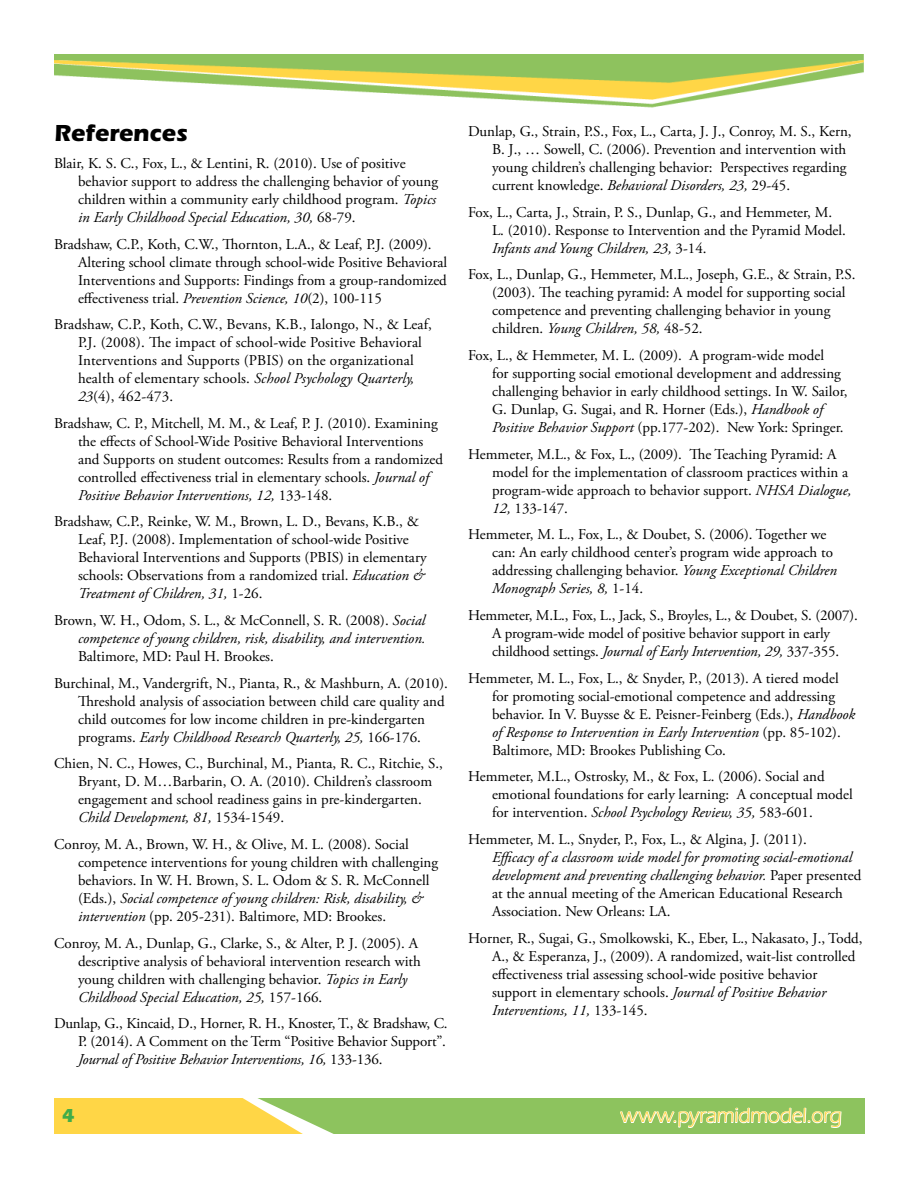
<style>
.page{position:relative;width:918px;height:1188px;background:#fff}
.page>*{position:absolute;margin:0;border:0;box-sizing:border-box;transform-origin:0 0}
.t1{font:700 24px "ITC Eras Std";color:#000}
.t2{font:21px "ITC Eras Std";letter-spacing:-.005em;color:#ffd646}
.t3{font:700 19.5px "ITC Eras Std";color:#41ad49}
.t4{font:15px/18px "Adobe Garamond Pro";color:#000}
.t5{font:italic 15px/18px "Adobe Garamond Pro";color:#000;text-align:right}
.s1{font-style:italic}
.s2{font-style:normal}
</style>
<div class="page">
<img style="left:54px;top:54px;width:810px;height:54px">
<div style="left:8px;top:1037px;width:857px;height:97px;background:#8dc35e"></div>
<svg style="left:8px;top:1098px;width:326px;height:36px;fill:#fff"></svg>
<svg style="left:54px;top:1098px;width:249px;height:36px;background:#f8d753"></svg>
<div style="left:0;top:946px;width:918px;height:152px;background:#fff"></div>
<svg style="left:620px;top:1107px;width:222px;height:21px"></svg>
<h1 class="t1" style="left:54px;top:119px;width:135px">References</h1>
<p class="t4" style="left:78px;top:155px;width:362px;text-indent:-24px">Blair, K. S. C., Fox, L., &amp; Lentini, R. (2010). Use of positive behavior support to address the challenging behavior of young children within a community early childhood program. <span class="s1">Topics in Early Childhood Special Education, 30,</span> 68-79.</p>
<p class="t4" style="left:78px;top:235px;width:371px;text-indent:-24px">Bradshaw, C.P., Koth, C.W., Thornton, L.A., &amp; Leaf, P.J. (2009).<br>Altering school climate through school-wide Positive Behavioral Interventions and Supports: Findings from a group-randomized effectiveness trial. <span class="s1">Prevention Science, 10</span>(2), 100-115</p>
<p class="t4" style="left:78px;top:316px;width:355px;text-indent:-24px">Bradshaw, C.P., Koth, C.W., Bevans, K.B., Ialongo, N., &amp; Leaf, P.J. (2008). The impact of school-wide Positive Behavioral Interventions and Supports (PBIS) on the organizational health of elementary schools. <span class="s1">School Psychology Quarterly, 23</span>(4), 462-473.</p>
<p class="t4" style="left:78px;top:415px;width:366px;text-indent:-24px">Bradshaw, C. P., Mitchell, M. M., &amp; Leaf, P. J. (2010). Examining the effects of School-Wide Positive Behavioral Interventions and Supports on student outcomes: Results from a randomized controlled effectiveness trial in elementary schools. <span class="s1">Journal of Positive Behavior Interventions, 12,</span> 133-148.</p>
<p class="t4" style="left:78px;top:513px;width:350px;text-indent:-24px">Bradshaw, C.P., Reinke, W. M., Brown, L. D., Bevans, K.B., &amp; Leaf, P.J. (2008). Implementation of school-wide Positive Behavioral Interventions and Supports (PBIS) in elementary schools: Observations from a randomized trial. <span class="s1">Education &amp; Treatment of Children, 31,</span> 1-26.</p>
<p class="t5" style="left:54px;top:612px;width:373px"><span class="s2">Brown, W. H., Odom, S. L., &amp; McConnell, S. R. (2008).</span> Social competence of young children, risk, disability, and intervention.</p>
<p class="t4" style="left:54px;top:644px;width:395px;line-height:26.7px;text-indent:24px">Baltimore, MD: Paul H. Brookes.<br>Burchinal, M., Vandergrift, N., Pianta, R., &amp; Mashburn, A. (2010).</p>
<p class="t4" style="left:78px;top:693px;width:368px">Threshold analysis of association between child care quality and child outcomes for low income children in pre-kindergarten programs. <span class="s1">Early Childhood Research Quarterly, 25,</span> 166-176.</p>
<p class="t4" style="left:78px;top:755px;width:366px;text-indent:-24px">Chien, N. C., Howes, C., Burchinal, M., Pianta, R. C., Ritchie, S., Bryant, D. M…Barbarin, O. A. (2010). Children’s classroom engagement and school readiness gains in pre-kindergarten.<br><span class="s1">Child Development, 81,</span> 1534-1549.</p>
<p class="t4" style="left:78px;top:836px;width:362px;text-indent:-24px">Conroy, M. A., Brown, W. H., &amp; Olive, M. L. (2008). Social competence interventions for young children with challenging behaviors. In W. H. Brown, S. L. Odom &amp; S. R. McConnell (Eds.), <span class="s1">Social competence of young children: Risk, disability, &amp; intervention</span> (pp. 205‐231). Baltimore, MD: Brookes.</p>
<p class="t4" style="left:78px;top:934px;width:344px;text-indent:-24px">Conroy, M. A., Dunlap, G., Clarke, S., &amp; Alter, P. J. (2005). A descriptive analysis of behavioral intervention research with young children with challenging behavior. <span class="s1">Topics in Early Childhood Special Education, 25,</span> 157-166.</p>
<p class="t4" style="left:78px;top:1015px;width:371px;text-align:justify;text-indent:-24px">Dunlap, G., Kincaid, D., Horner, R. H., Knoster, T., &amp; Bradshaw, C.<br>P. (2014). A Comment on the Term “Positive Behavior Support”.<br><span class="s1">Journal of Positive Behavior Interventions, 16,</span> 133-136.</p>
<p class="t4" style="left:492px;top:123px;width:361px;text-indent:-24px">Dunlap, G., Strain, P.S., Fox, L., Carta, J. J., Conroy, M. S., Kern, B. J., … Sowell, C. (2006). Prevention and intervention with young children’s challenging behavior: Perspectives regarding current knowledge. <span class="s1">Behavioral Disorders, 23,</span> 29-45.</p>
<p class="t4" style="left:492px;top:204px;width:356px;text-indent:-24px">Fox, L., Carta, J., Strain, P. S., Dunlap, G., and Hemmeter, M.<br>L. (2010). Response to Intervention and the Pyramid Model.<br><span class="s1">Infants and Young Children, 23,</span> 3-14.</p>
<p class="t4" style="left:492px;top:266px;width:365px;text-indent:-24px">Fox, L., Dunlap, G., Hemmeter, M.L., Joseph, G.E., &amp; Strain, P.S. (2003). The teaching pyramid: A model for supporting social competence and preventing challenging behavior in young children. <span class="s1">Young Children, 58,</span> 48-52.</p>
<p class="t4" style="left:492px;top:347px;width:357px;text-indent:-24px">Fox, L., &amp; Hemmeter, M. L. (2009). A program-wide model<br>for supporting social emotional development and addressing challenging behavior in early childhood settings. In W. Sailor, G. Dunlap, G. Sugai, and R. Horner (Eds.), <span class="s1">Handbook of Positive Behavior Support</span> (pp.177-202). New York: Springer.</p>
<p class="t4" style="left:492px;top:445px;width:361px;text-indent:-24px">Hemmeter, M.L., &amp; Fox, L., (2009). The Teaching Pyramid: A model for the implementation of classroom practices within a program-wide approach to behavior support. <span class="s1">NHSA Dialogue, 12,</span> 133-147.</p>
<p class="t4" style="left:492px;top:526px;width:347px;text-indent:-24px">Hemmeter, M. L., Fox, L., &amp; Doubet, S. (2006). Together we can: An early childhood center’s program wide approach to addressing challenging behavior. <span class="s1">Young Exceptional Children Monograph Series, 8,</span> 1-14.</p>
<p class="t4" style="left:468px;top:607px;width:391px;text-align:center">Hemmeter, M.L., Fox, L., Jack, S., Broyles, L., &amp; Doubet, S. (2007).<br>A program-wide model of positive behavior support in early childhood settings. <span class="s1">Journal of Early Intervention, 29,</span> 337-355.</p>
<p class="t4" style="left:492px;top:669px;width:365px;text-indent:-24px">Hemmeter, M. L., Fox, L., &amp; Snyder, P., (2013). A tiered model for promoting social-emotional competence and addressing behavior. In V. Buysse &amp; E. Peisner-Feinberg (Eds.), <span class="s1">Handbook of Response to Intervention in Early Intervention</span> (pp. 85-102).<br>Baltimore, MD: Brookes Publishing Co.</p>
<p class="t4" style="left:492px;top:768px;width:362px;text-indent:-24px">Hemmeter, M.L., Ostrosky, M., &amp; Fox, L. (2006). Social and emotional foundations for early learning: A conceptual model for intervention. <span class="s1">School Psychology Review, 35,</span> 583-601.</p>
<p class="t4" style="left:468px;top:831px;width:340px">Hemmeter, M. L., Snyder, P., Fox, L., &amp; Algina, J. (2011).</p>
<p class="t5" style="left:492px;top:849px;width:371px;text-align:left">Efficacy of a classroom wide model for promoting social-emotional development and preventing challenging behavior. <span class="s2">Paper presented at the annual meeting of the American Educational Research Association. New Orleans: LA.</span></p>
<p class="t4" style="left:492px;top:929px;width:372px;text-indent:-24px">Horner, R., Sugai, G., Smolkowski, K., Eber, L., Nakasato, J., Todd, A., &amp; Esperanza, J., (2009). A randomized, wait-list controlled effectiveness trial assessing school-wide positive behavior support in elementary schools. <span class="s1">Journal of Positive Behavior Interventions, 11,</span> 133-145.</p>
<h3 class="t3" style="left:62px;top:1104px;width:15px">4</h3>
<h2 class="t2" style="left:620px;top:1104px;width:223px">www.pyramidmodel.org</h2>
</div>
